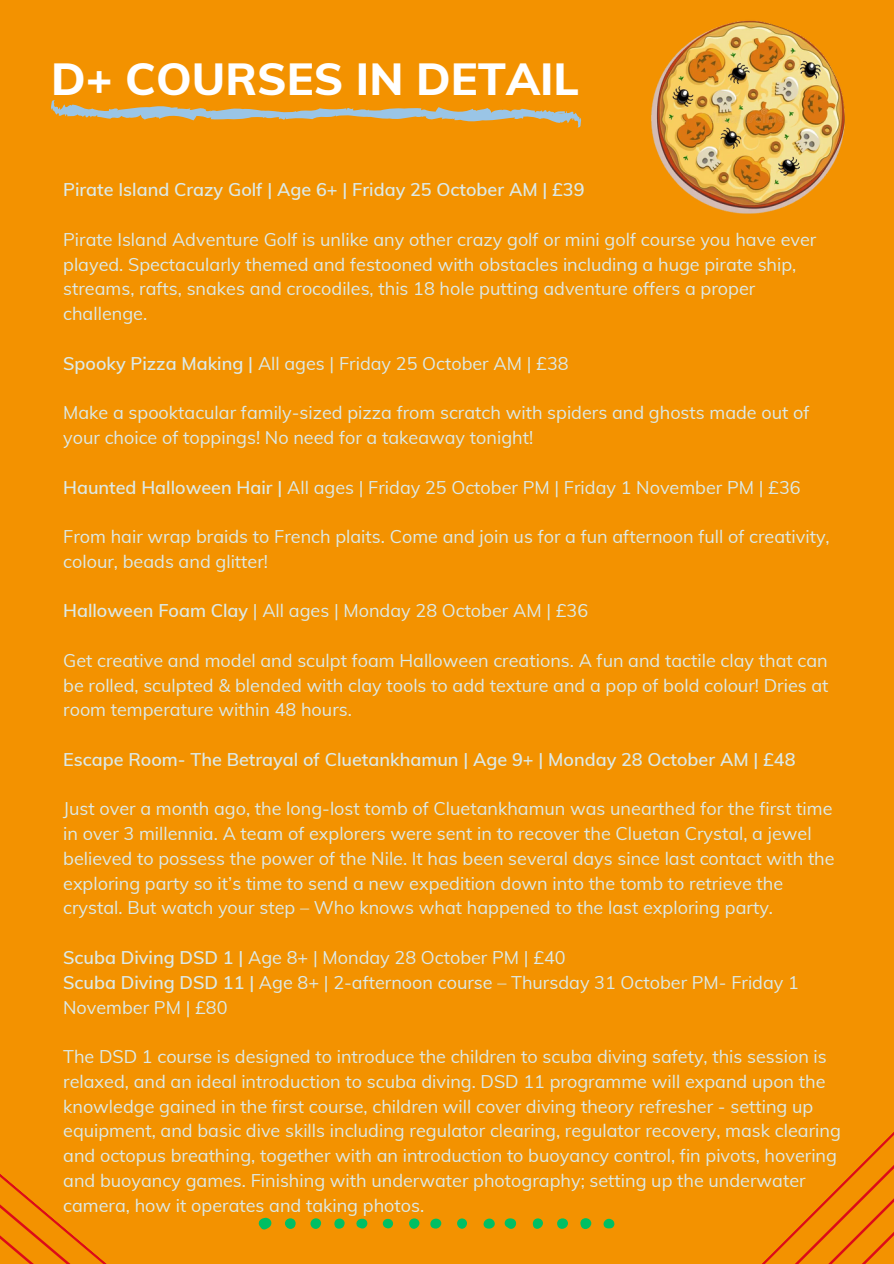
<style>
.page{position:relative;width:894px;height:1264px;background:#fff}
.page>*{position:absolute;margin:0;border:0;box-sizing:border-box;transform-origin:0 0}
.t1{font:800 45px "Muli";color:#fff}
.t2{font:18px/24.8px "Muli";color:#dceae7}
.t3{font:600 18px "Muli";color:#dceae7}
.s1{font-weight:600}
</style>
<div class="page">
<div style="left:0;top:0;width:893px;height:1263px;background:#f39200"></div>
<svg style="left:51px;top:100px;width:529px;height:21px"></svg>
<svg style="left:763px;top:1133px;width:130px;height:130px"></svg>
<svg style="left:0;top:1174px;width:105px;height:89px"></svg>
<svg style="left:258px;top:1217px;width:14px;height:12px"></svg>
<svg style="left:504px;top:1218px;width:12px;height:10px"></svg>
<div style="left:580px;top:1218px;width:11px;height:10px;background:#00bf63;border-radius:50%"></div>
<div style="left:557px;top:1218px;width:11px;height:10px;background:#00bf63;border-radius:50%"></div>
<div style="left:285px;top:1218px;width:10px;height:10px;background:#00bf63;border-radius:50%"></div>
<svg style="left:483px;top:1218px;width:12px;height:11px"></svg>
<div style="left:310px;top:1218px;width:11px;height:10px;background:#00bf63;border-radius:50%"></div>
<div style="left:430px;top:1218px;width:11px;height:10px;background:#00bf63;border-radius:50%"></div>
<svg style="left:356px;top:1218px;width:11px;height:10px"></svg>
<div style="left:532px;top:1218px;width:11px;height:10px;background:#00bf63;border-radius:5px"></div>
<svg style="left:603px;top:1218px;width:11px;height:10px"></svg>
<div style="left:409px;top:1218px;width:10px;height:10px;background:#00bf63;border-radius:50%"></div>
<div style="left:334px;top:1218px;width:10px;height:10px;background:#00bf63;border-radius:5px"></div>
<svg style="left:457px;top:1218px;width:10px;height:10px"></svg>
<svg style="left:382px;top:1218px;width:11px;height:10px"></svg>
<img style="left:651px;top:20px;width:194px;height:194px">
<p class="t1" style="left:51px;top:50px;width:529px">D+ COURSES IN DETAIL</p>
<p class="t3" style="left:63px;top:178px;width:522px">Pirate Island Crazy Golf | Age 6+ | Friday 25 October AM | £39</p>
<h1 class="t2" style="left:63px;top:227px;width:754px">Pirate Island Adventure Golf is unlike any other crazy golf or mini golf course you have ever played. Spectacularly themed and festooned with obstacles including a huge pirate ship, streams, rafts, snakes and crocodiles, this 18 hole putting adventure offers a proper challenge.</h1>
<h2 class="t2" style="left:63px;top:350px;width:506px"><span class="s1">Spooky Pizza Making |</span> All ages | Friday 25 October AM | £38</h2>
<p class="t2" style="left:63px;top:400px;width:747px">Make a spooktacular family-sized pizza from scratch with spiders and ghosts made out of your choice of toppings! No need for a takeaway tonight!</p>
<p class="t2" style="left:63px;top:474px;width:738px"><span class="s1">Haunted Halloween Hair |</span> All ages | Friday 25 October PM | Friday 1 November PM | £36</p>
<p class="t2" style="left:63px;top:524px;width:767px">From hair wrap braids to French plaits. Come and join us for a fun afternoon full of creativity, colour, beads and glitter!</p>
<p class="t2" style="left:63px;top:598px;width:526px"><span class="s1">Halloween Foam Clay</span> | All ages | Monday 28 October AM | £36</p>
<p class="t2" style="left:63px;top:647px;width:766px;text-align:justify">Get creative and model and sculpt foam Halloween creations. A fun and tactile clay that can be rolled, sculpted &amp; blended with clay tools to add texture and a pop of bold colour! Dries at room temperature within 48 hours.</p>
<p class="t3" style="left:63px;top:747px;width:733px">Escape Room- The Betrayal of Cluetankhamun | Age 9+ | Monday 28 October AM | £48</p>
<p class="t2" style="left:63px;top:796px;width:772px">Just over a month ago, the long-lost tomb of Cluetankhamun was unearthed for the first time in over 3 millennia. A team of explorers were sent in to recover the Cluetan Crystal, a jewel believed to possess the power of the Nile. It has been several days since last contact with the exploring party so it’s time to send a new expedition down into the tomb to retrieve the crystal. But watch your step – Who knows what happened to the last exploring party.</p>
<h2 class="t2" style="left:63px;top:944px;width:504px"><span class="s1">Scuba Diving DSD 1 |</span> Age 8+ | Monday 28 October PM | £40</h2>
<p class="t2" style="left:63px;top:969px;width:737px"><span class="s1">Scuba Diving DSD 11 |</span> Age 8+ | 2-afternoon course – Thursday 31 October PM- Friday 1<br>November PM | £80</p>
<p class="t2" style="left:63px;top:1043px;width:779px">The DSD 1 course is designed to introduce the children to scuba diving safety, this session is relaxed, and an ideal introduction to scuba diving. DSD 11 programme will expand upon the knowledge gained in the first course, children will cover diving theory refresher - setting up equipment, and basic dive skills including regulator clearing, regulator recovery, mask clearing and octopus breathing, together with an introduction to buoyancy control, fin pivots, hovering and buoyancy games. Finishing with underwater photography; setting up the underwater camera, how it operates and taking photos.</p>
</div>
